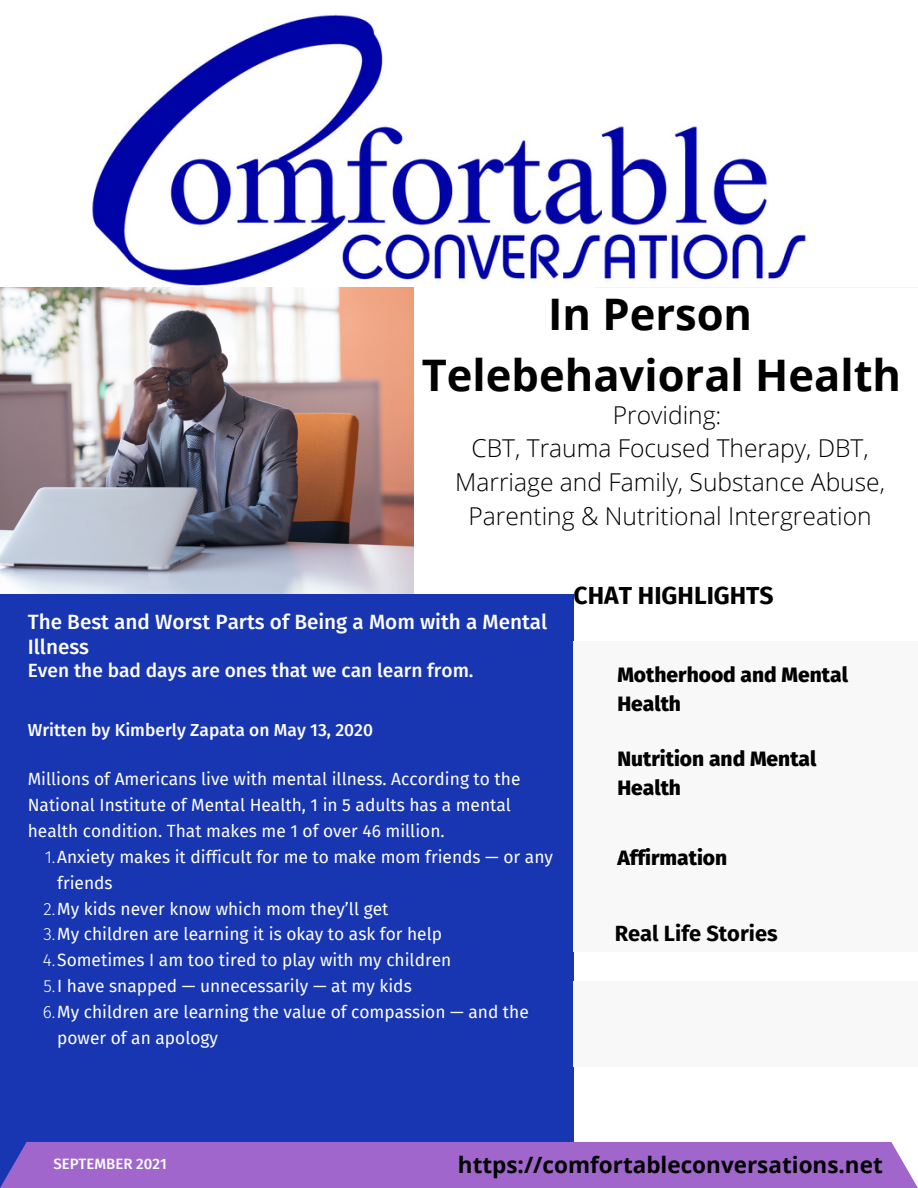
<style>
.page{position:relative;width:918px;height:1188px;background:#fff}
.page>*{position:absolute;margin:0;border:0;box-sizing:border-box;transform-origin:0 0}
.t1{font:700 43.5px/60.8px "Open Sans";color:#000;text-align:center}
.t2{font:700 24.75px "Fira Sans";color:#000}
.t3{font:300 24.6px/33.9px "Open Sans";color:#000;text-align:center}
.t4{font:700 22.5px "Open Sans";color:#000}
.t5{font:700 21.9px "Fira Sans";color:#000}
.t6{font:800 21px/29.2px "Fira Sans";color:#000}
.t7{font:500 20.7px/24.3px "Fira Sans";color:#fff}
.t8{font:500 19.2px "Fira Sans";color:#fff}
.t9{font:17.4px/25.8px "Fira Sans";color:#fff}
.t10{font:500 17.4px "Fira Sans";color:#fff}
.t11{font:500 15px "Fira Sans";color:#fff}
.s1{font-weight:300}
</style>
<div class="page">
<img style="left:0;top:287px;width:414px;height:307px">
<div style="left:0;top:594px;width:574px;height:594px;background:#1836b2"></div>
<div style="left:574px;top:641px;width:344px;height:98px;background:#f8f8f8"></div>
<div style="left:574px;top:725px;width:344px;height:98px;background:#f8f8f8"></div>
<div style="left:574px;top:823px;width:344px;height:69px;background:#f8f8f8"></div>
<div style="left:574px;top:889px;width:344px;height:63px;background:#f8f8f8"></div>
<div style="left:574px;top:982px;width:344px;height:85px;background:#f8f8f8"></div>
<div style="left:0;top:1142px;width:918px;height:46px;background:#a066cb"></div>
<img style="left:92px;top:14px;width:714px;height:272px">
<p class="t1" style="left:422px;top:283px;width:481px">In Person<br>Telebehavioral Health</p>
<p class="t3" style="left:613px;top:397px;width:110px">Providing:</p>
<p class="t3" style="left:455px;top:431px;width:431px">CBT, Trauma Focused Therapy, DBT,<br>Marriage and Family, Substance Abuse,<br>Parenting &amp; Nutritional Intergreation</p>
<p class="t7" style="left:28px;top:610px;width:521px">The Best and Worst Parts of Being a Mom with a Mental<br>Illness</p>
<p class="t8" style="left:28px;top:659px;width:447px">Even the bad days are ones that we can learn from.</p>
<p class="t10" style="left:28px;top:720px;width:347px">Written by Kimberly Zapata on May 13, 2020</p>
<p class="t9" style="left:28px;top:766px;width:494px">Millions of Americans live with mental illness. According to the<br>National Institute of Mental Health, 1 in 5 adults has a mental health condition. That makes me 1 of over 46 million.</p>
<p class="t2" style="left:574px;top:581px;width:202px">CHAT HIGHLIGHTS</p>
<p class="t6" style="left:617px;top:660px;width:232px">Motherhood and Mental<br>Health</p>
<p class="t6" style="left:617px;top:744px;width:201px">Nutrition and Mental<br>Health</p>
<p class="t9" style="left:45px;top:844px;width:510px"><span class="s1">1.</span>Anxiety makes it difficult for me to make mom friends — or any</p>
<p class="t6" style="left:617px;top:843px;width:111px">Affirmation</p>
<p class="t9" style="left:57px;top:870px;width:57px">friends</p>
<p class="t9" style="left:44px;top:896px;width:346px"><span class="s1">2.</span>My kids never know which mom they’ll get</p>
<p class="t9" style="left:44px;top:922px;width:400px"><span class="s1">3.</span>My children are learning it is okay to ask for help</p>
<p class="t9" style="left:43px;top:948px;width:410px"><span class="s1">4.</span>Sometimes I am too tired to play with my children</p>
<p class="t9" style="left:43px;top:973px;width:370px"><span class="s1">5.</span>I have snapped — unnecessarily — at my kids</p>
<p class="t9" style="left:57px;top:999px;width:473px;text-indent:-14px"><span class="s1">6.</span>My children are learning the value of compassion — and the power of an apology</p>
<p class="t5" style="left:615px;top:920px;width:164px">Real Life Stories</p>
<p class="t11" style="left:53px;top:1155px;width:115px">SEPTEMBER 2021</p>
<p class="t4" style="left:458px;top:1149px;width:426px">https://comfortableconversations.net</p>
</div>
